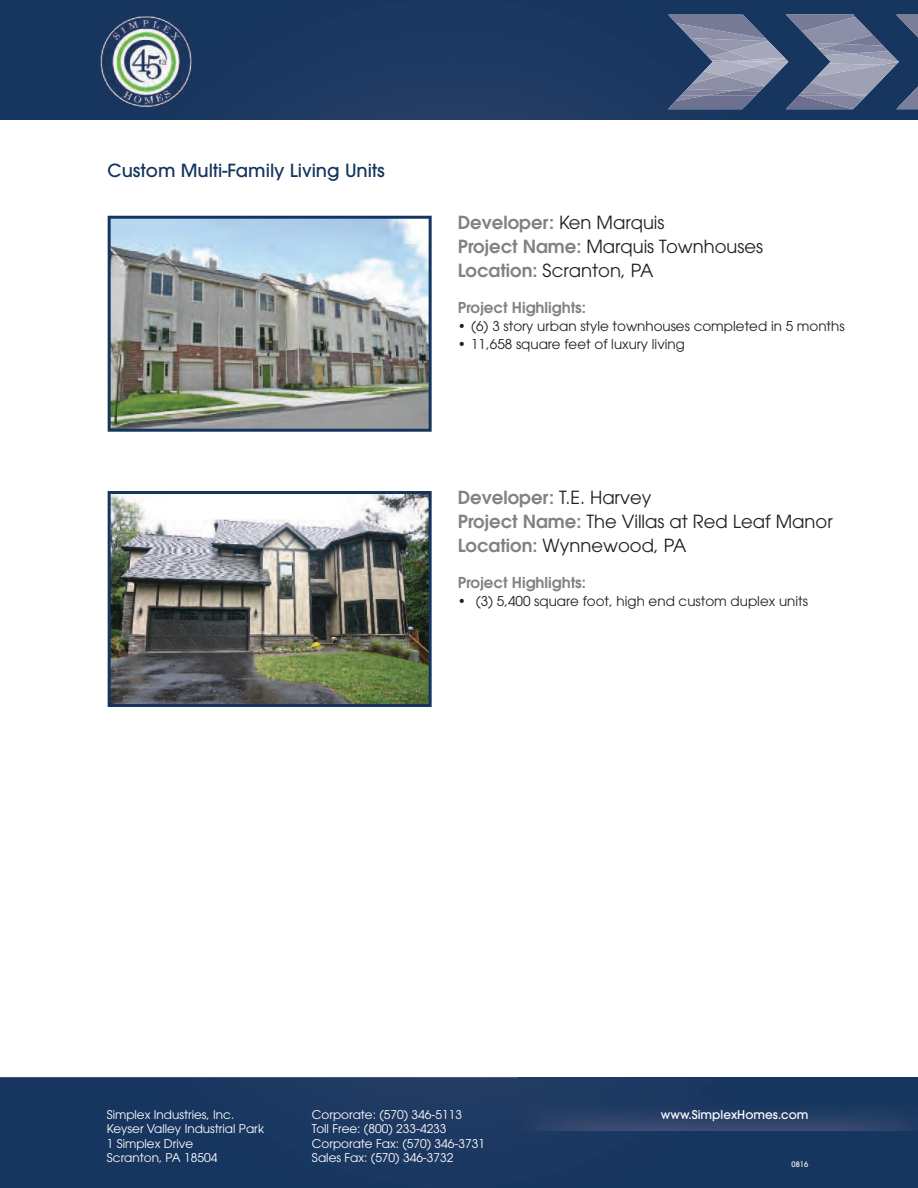
<style>
.page{position:relative;width:918px;height:1188px;background:#fff}
.page>*{position:absolute;margin:0;border:0;box-sizing:border-box;transform-origin:0 0}
.t1{font:18px/24px "ITC Avant Garde Std";color:#231f20}
.t2{font:500 18px "ITC Avant Garde Std";color:#13355e}
.t3{font:600 15px "ITC Avant Garde Std";color:#808285}
.t4{font:13.5px "ITC Avant Garde Std";color:#231f20}
.t5{font:12px/14.4px "ITC Avant Garde Std";color:#fff}
.t6{font:500 12px "ITC Avant Garde Std";color:#fff}
.t7{font:500 7.5px "ITC Avant Garde Std";color:#fff}
.s1{font-weight:600;color:#808285}
</style>
<div class="page">
<div style="left:0;top:1077px;width:539px;height:111px;background:#18375f"></div>
<div style="left:539px;top:1131px;width:379px;height:57px;background:#16365f"></div>
<div style="left:0;top:0;width:107px;height:120px;background:#16365f"></div>
<div style="left:107px;top:109px;width:811px;height:11px;background:#1d3961"></div>
<div style="left:163px;top:0;width:755px;height:109px;background:#1a3861"></div>
<img style="left:107px;top:0;width:56px;height:15px">
<img style="left:896px;top:87px;width:22px;height:22px">
<img style="left:896px;top:15px;width:22px;height:22px">
<img style="left:873px;top:20px;width:8px;height:8px">
<img style="left:880px;top:95px;width:16px;height:1px">
<img style="left:668px;top:109px;width:74px;height:1px">
<img style="left:668px;top:96px;width:87px;height:13px">
<img style="left:786px;top:96px;width:13px;height:13px">
<img style="left:734px;top:92px;width:26px;height:4px">
<img style="left:799px;top:93px;width:30px;height:16px">
<img style="left:800px;top:96px;width:29px;height:13px">
<img style="left:786px;top:15px;width:87px;height:20px">
<img style="left:786px;top:15px;width:67px;height:1px">
<img style="left:668px;top:15px;width:98px;height:24px">
<img style="left:676px;top:23px;width:92px;height:18px">
<img style="left:730px;top:33px;width:36px;height:5px">
<img style="left:680px;top:89px;width:25px;height:7px">
<img style="left:705px;top:91px;width:29px;height:5px">
<img style="left:676px;top:96px;width:29px;height:5px">
<img style="left:802px;top:17px;width:71px;height:27px">
<img style="left:801px;top:83px;width:11px;height:11px">
<img style="left:690px;top:39px;width:16px;height:17px">
<img style="left:812px;top:65px;width:84px;height:30px">
<img style="left:819px;top:84px;width:10px;height:5px">
<svg style="left:829px;top:82px;width:51px;height:27px"></svg>
<img style="left:692px;top:38px;width:75px;height:13px">
<img style="left:687px;top:76px;width:47px;height:15px">
<img style="left:692px;top:71px;width:12px;height:5px">
<img style="left:692px;top:76px;width:29px;height:8px">
<img style="left:721px;top:74px;width:56px;height:12px">
<svg style="left:734px;top:85px;width:32px;height:7px"></svg>
<img style="left:745px;top:82px;width:16px;height:4px">
<img style="left:753px;top:70px;width:28px;height:4px">
<img style="left:704px;top:61px;width:49px;height:15px">
<img style="left:721px;top:72px;width:14px;height:4px">
<img style="left:839px;top:44px;width:22px;height:7px">
<img style="left:850px;top:51px;width:11px;height:3px">
<img style="left:819px;top:49px;width:31px;height:6px">
<img style="left:824px;top:54px;width:37px;height:9px">
<img style="left:850px;top:54px;width:11px;height:8px">
<img style="left:817px;top:63px;width:44px;height:2px">
<img style="left:817px;top:65px;width:65px;height:11px">
<svg style="left:861px;top:28px;width:39px;height:38px"></svg>
<img style="left:729px;top:41px;width:56px;height:10px">
<svg style="left:813px;top:43px;width:26px;height:7px"></svg>
<svg style="left:706px;top:51px;width:82px;height:19px;background:#9fa3b7"></svg>
<img style="left:518px;top:1077px;width:400px;height:54px">
<img style="left:99px;top:15px;width:93px;height:94px">
<img style="left:108px;top:491px;width:324px;height:216px">
<img style="left:108px;top:216px;width:324px;height:216px">
<h1 class="t2" style="left:108px;top:161px;width:279px">Custom Multi-Family Living Units</h1>
<h1 class="t1" style="left:458px;top:211px;width:307px"><span class="s1">Developer:</span> Ken Marquis<br><span class="s1">Project Name:</span> Marquis Townhouses<br><span class="s1">Location:</span> Scranton, PA</h1>
<p class="t3" style="left:458px;top:300px;width:130px">Project Highlights:</p>
<p class="t4" style="left:458px;top:319px;width:389px">• (6) 3 story urban style townhouses completed in 5 months</p>
<p class="t4" style="left:458px;top:337px;width:229px">• 11,658 square feet of luxury living</p>
<h1 class="t1" style="left:458px;top:486px;width:377px"><span class="s1">Developer:</span> T.E. Harvey<br><span class="s1">Project Name:</span> The Villas at Red Leaf Manor<br><span class="s1">Location:</span> Wynnewood, PA</h1>
<p class="t3" style="left:458px;top:575px;width:130px">Project Highlights:</p>
<p class="t4" style="left:458px;top:595px;width:352px">• (3) 5,400 square foot, high end custom duplex units</p>
<p class="t5" style="left:107px;top:1108px;width:159px">Simplex Industries, Inc.<br>Keyser Valley Industrial Park<br>1 Simplex Drive<br>Scranton, PA 18504</p>
<p class="t5" style="left:312px;top:1108px;width:175px">Corporate: (570) 346-5113<br>Toll Free: (800) 233-4233<br>Corporate Fax: (570) 346-3731<br>Sales Fax: (570) 346-3732</p>
<p class="t6" style="left:661px;top:1109px;width:149px">www.SimplexHomes.com</p>
<p class="t7" style="left:792px;top:1160px;width:18px">0816</p>
</div>
